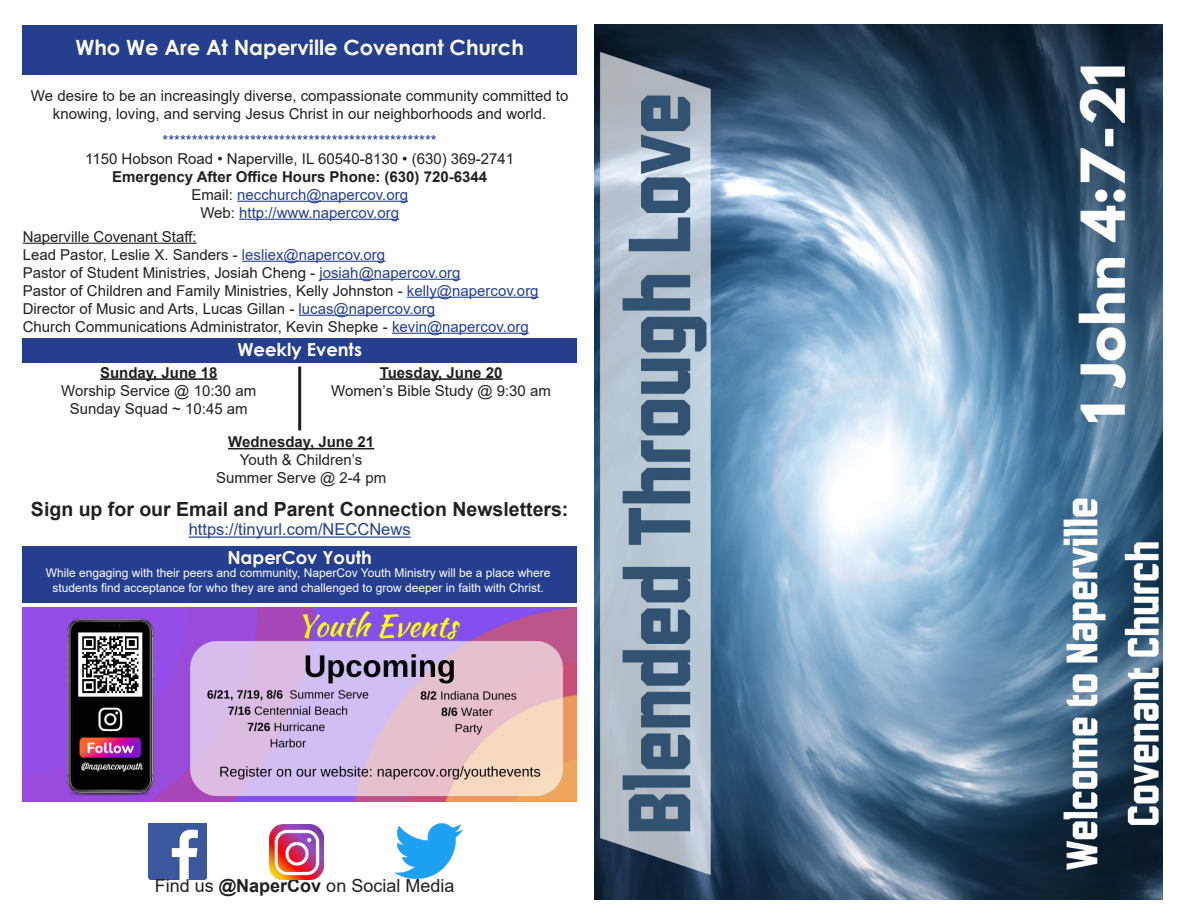
<style>
.page{position:relative;width:1188px;height:918px;background:#fff}
.page>*{position:absolute;margin:0;border:0;box-sizing:border-box;transform-origin:0 0}
.t1{font:700 21px "Century Gothic";color:#fff}
.t2{font:700 19.5px "Arial";color:#231f20}
.t3{font:18px "Arial";color:#231f20}
.t4{font:700 18px "Century Gothic";color:#fff}
.t5{font:16.5px "Arial";color:#253f8e}
.t6{font:15px "Arial";color:#231f20}
.t7{font:15px "Arial";color:#253f8e}
.t8{font:700 15px "Arial";color:#231f20}
.t9{font:12px "Arial";color:#fff}
.s1{color:#231f20}
.s2{color:#253f8e}
.s3{font-weight:700}
</style>
<div class="page">
<div style="left:23px;top:25px;width:554px;height:50px;background:#253f8e"></div>
<div style="left:23px;top:546px;width:554px;height:57px;background:#253f8e"></div>
<img style="left:395px;top:824px;width:67px;height:54px">
<img style="left:149px;top:824px;width:57px;height:55px">
<img style="left:269px;top:825px;width:55px;height:54px">
<img style="left:23px;top:607px;width:554px;height:195px">
<div style="left:23px;top:339px;width:554px;height:24px;background:#253f8e"></div>
<hr style="left:237px;top:201px;width:171px;height:1px;background:#253f8e">
<hr style="left:239px;top:219px;width:160px;height:1px;background:#253f8e">
<hr style="left:23px;top:243px;width:174px;height:1px;background:#231f20">
<hr style="left:242px;top:261px;width:143px;height:1px;background:#253f8e">
<hr style="left:319px;top:279px;width:141px;height:1px;background:#253f8e">
<hr style="left:407px;top:297px;width:132px;height:1px;background:#253f8e">
<hr style="left:299px;top:315px;width:136px;height:1px;background:#253f8e">
<hr style="left:392px;top:333px;width:137px;height:1px;background:#253f8e">
<hr style="left:100px;top:378px;width:117px;height:2px;background:#231f20">
<hr style="left:380px;top:378px;width:123px;height:2px;background:#231f20">
<hr style="left:298px;top:367px;width:3px;height:63px;background:#231f20">
<hr style="left:228px;top:448px;width:146px;height:1px;background:#231f20">
<hr style="left:189px;top:537px;width:222px;height:1px;background:#253f8e">
<img style="left:594px;top:25px;width:568px;height:875px">
<p class="t1" style="left:75px;top:32px;width:450px">Who We Are At Naperville Covenant Church</p>
<p class="t6" style="left:31px;top:85px;width:539px">We desire to be an increasingly diverse, compassionate community committed to</p>
<p class="t6" style="left:53px;top:103px;width:495px">knowing, loving, and serving Jesus Christ in our neighborhoods and world.</p>
<p class="t7" style="left:163px;top:130px;width:276px">***********************************************</p>
<p class="t6" style="left:85px;top:148px;width:431px">1150 Hobson Road • Naperville, IL 60540-8130 • (630) 369-2741</p>
<p class="t8" style="left:112px;top:166px;width:376px">Emergency After Office Hours Phone: (630) 720-6344</p>
<p class="t7" style="left:191px;top:184px;width:218px"><span class="s1">Email:</span> necchurch@napercov.org</p>
<p class="t7" style="left:200px;top:202px;width:200px"><span class="s1">Web:</span> http://www.napercov.org</p>
<p class="t6" style="left:23px;top:226px;width:175px">Naperville Covenant Staff:</p>
<p class="t6" style="left:23px;top:244px;width:364px">Lead Pastor, Leslie X. Sanders - <span class="s2">lesliex@napercov.org</span></p>
<p class="t6" style="left:23px;top:262px;width:439px">Pastor of Student Ministries, Josiah Cheng - <span class="s2">josiah@napercov.org</span></p>
<p class="t6" style="left:23px;top:280px;width:517px">Pastor of Children and Family Ministries, Kelly Johnston - <span class="s2">kelly@napercov.org</span></p>
<p class="t6" style="left:23px;top:298px;width:414px">Director of Music and Arts, Lucas Gillan - <span class="s2">lucas@napercov.org</span></p>
<p class="t6" style="left:23px;top:316px;width:508px">Church Communications Administrator, Kevin Shepke - <span class="s2">kevin@napercov.org</span></p>
<p class="t8" style="left:100px;top:362px;width:119px">Sunday, June 18</p>
<p class="t6" style="left:61px;top:380px;width:197px">Worship Service @ 10:30 am</p>
<p class="t6" style="left:70px;top:398px;width:180px">Sunday Squad ~ 10:45 am</p>
<p class="t4" style="left:237px;top:336px;width:126px">Weekly Events</p>
<p class="t8" style="left:380px;top:362px;width:124px">Tuesday, June 20</p>
<p class="t6" style="left:331px;top:380px;width:221px">Women’s Bible Study @ 9:30 am</p>
<p class="t8" style="left:228px;top:431px;width:148px">Wednesday, June 21</p>
<p class="t6" style="left:240px;top:450px;width:124px">Youth &amp; Children’s</p>
<p class="t6" style="left:216px;top:468px;width:172px">Summer Serve @ 2-4 pm</p>
<p class="t2" style="left:31px;top:495px;width:539px">Sign up for our Email and Parent Connection Newsletters:</p>
<p class="t5" style="left:189px;top:518px;width:223px">https://tinyurl.com/NECCNews</p>
<p class="t4" style="left:227px;top:544px;width:146px">NaperCov Youth</p>
<p class="t9" style="left:46px;top:565px;width:506px">While engaging with their peers and community, NaperCov Youth Ministry will be a place where</p>
<p class="t9" style="left:52px;top:580px;width:493px">students find acceptance for who they are and challenged to grow deeper in faith with Christ.</p>
<p class="t3" style="left:155px;top:874px;width:301px">Find us <span class="s3">@NaperCov</span> on Social Media</p>
</div>
